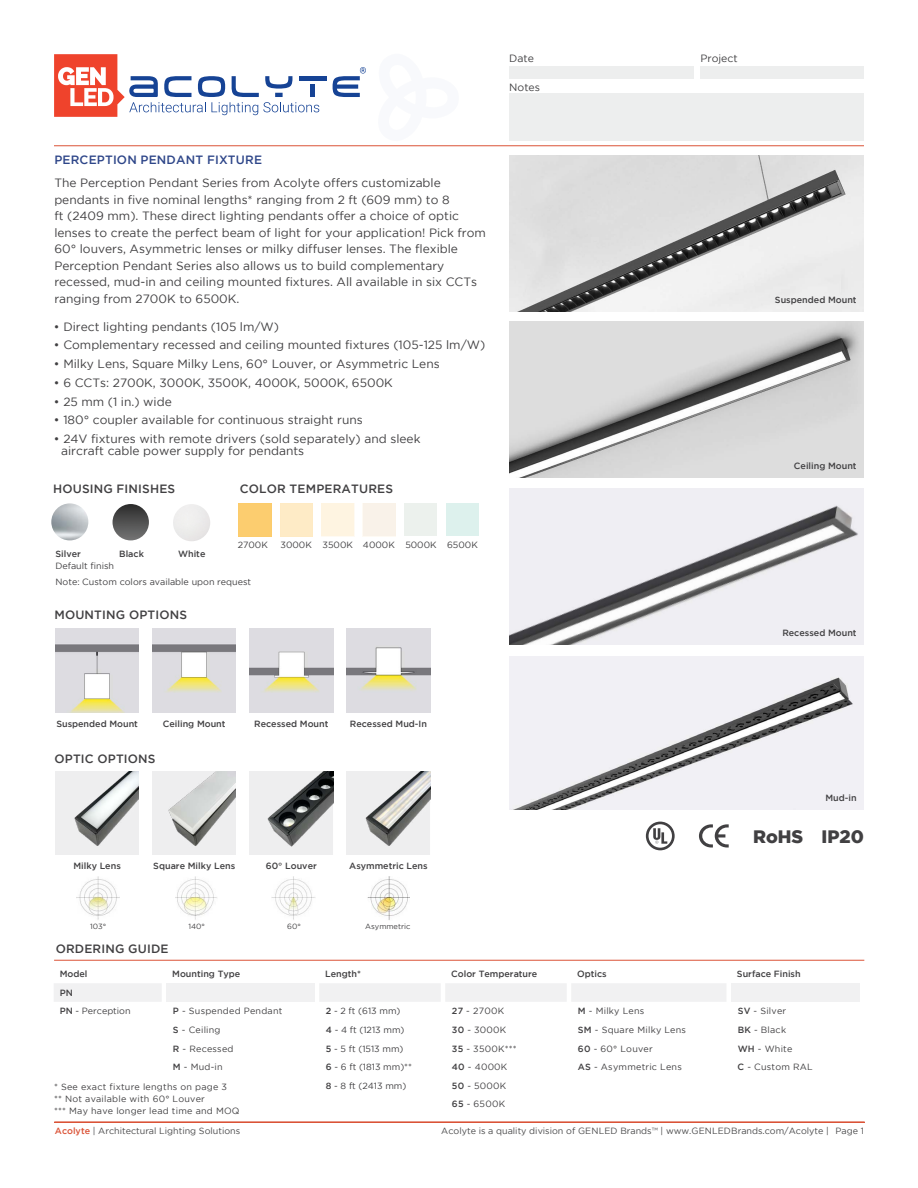
<style>
.page{position:relative;width:918px;height:1188px;background:#fff}
.page>*{position:absolute;margin:0;border:0;box-sizing:border-box;transform-origin:0 0}
.t1{font:900 18px "Gotham";color:#414042}
.t2{font:12px/16.5px "Gotham";color:#414042}
.t3{font:500 12px "Gotham";letter-spacing:.015em;color:#414042}
.t4{font:500 12px "Gotham";letter-spacing:.015em;color:#2e4689}
.t5{font:10.5px "Gotham";color:#414042}
.t6{font:9px/12px "Gotham";letter-spacing:.025em;color:#414042}
.t7{font:500 9px "Gotham";color:#414042}
.t8{font:9px "Gotham";color:#4a4a4b}
.t9{font:9px/18.6px "Gotham";color:#414042}
.t10{font:7.5px "Gotham";color:#414042}
.s1{font-weight:500}
.s2{font-weight:500;color:#db5337}
.s3{color:#58595b}
</style>
<div class="page">
<div style="left:509px;top:66px;width:185px;height:12px;background:#edeeee"></div>
<div style="left:700px;top:66px;width:164px;height:12px;background:#edeeee"></div>
<div style="left:509px;top:93px;width:355px;height:47px;background:#edeeee"></div>
<hr style="left:54px;top:146px;width:810px;height:1px;background:#db5336">
<svg style="left:54px;top:54px;width:265px;height:63px"></svg>
<div style="left:310px;top:85px;width:5px;height:12px;background:#164395"></div>
<hr style="left:299px;top:76px;width:27px;height:4px;background:#164395">
<svg style="left:333px;top:67px;width:33px;height:30px"></svg>
<hr style="left:54px;top:1122px;width:811px;height:1px;background:#db5337">
<img style="left:113px;top:504px;width:36px;height:36px;border-radius:18px">
<img style="left:51px;top:503px;width:37px;height:37px;border-radius:19px">
<img style="left:153px;top:629px;width:83px;height:83px">
<img style="left:55px;top:629px;width:84px;height:83px">
<img style="left:250px;top:629px;width:83px;height:83px">
<img style="left:347px;top:629px;width:83px;height:83px">
<svg style="left:699px;top:824px;width:30px;height:24px"></svg>
<svg style="left:646px;top:822px;width:29px;height:28px"></svg>
<img style="left:509px;top:155px;width:355px;height:156px">
<img style="left:509px;top:322px;width:355px;height:156px">
<img style="left:509px;top:489px;width:355px;height:156px">
<img style="left:509px;top:656px;width:355px;height:154px">
<img style="left:272px;top:876px;width:43px;height:44px">
<img style="left:367px;top:876px;width:42px;height:44px">
<img style="left:175px;top:876px;width:42px;height:44px">
<img style="left:76px;top:876px;width:44px;height:44px">
<img style="left:153px;top:771px;width:83px;height:83px">
<img style="left:55px;top:771px;width:84px;height:83px">
<img style="left:250px;top:771px;width:83px;height:83px">
<img style="left:347px;top:771px;width:83px;height:83px">
<hr style="left:54px;top:960px;width:810px;height:1px;background:#db5336">
<div style="left:54px;top:983px;width:672px;height:19px;background:#f1f1f2"></div>
<div style="left:731px;top:983px;width:128px;height:19px;background:#f1f1f2"></div>
<div style="left:404px;top:504px;width:33px;height:32px;background:#ecf1ed"></div>
<div style="left:446px;top:504px;width:32px;height:32px;background:#ddf1ed"></div>
<p class="t5" style="left:509px;top:53px;width:26px">Date</p>
<p class="t5" style="left:509px;top:82px;width:32px">Notes</p>
<p class="t4" style="left:54px;top:153px;width:209px">PERCEPTION PENDANT FIXTURE</p>
<p class="t2" style="left:54px;top:175px;width:433px">The Perception Pendant Series from Acolyte offers customizable pendants in five nominal lengths* ranging from 2 ft (609 mm) to 8<br>ft (2409 mm). These direct lighting pendants offer a choice of optic lenses to create the perfect beam of light for your application! Pick from 60° louvers, Asymmetric lenses or milky diffuser lenses. The flexible Perception Pendant Series also allows us to build complementary recessed, mud-in and ceiling mounted fixtures. All available in six CCTs ranging from 2700K to 6500K.</p>
<p class="t2" style="left:54px;top:318px;width:227px">• Direct lighting pendants (105 lm/W)</p>
<p class="t2" style="left:54px;top:337px;width:433px">• Complementary recessed and ceiling mounted fixtures (105-125 lm/W)</p>
<p class="t2" style="left:54px;top:355px;width:387px">• Milky Lens, Square Milky Lens, 60° Louver, or Asymmetric Lens</p>
<p class="t2" style="left:54px;top:374px;width:340px">• 6 CCTs: 2700K, 3000K, 3500K, 4000K, 5000K, 6500K</p>
<p class="t2" style="left:54px;top:393px;width:119px">• 25 mm (1 in.) wide</p>
<p class="t2" style="left:54px;top:412px;width:310px">• 180° coupler available for continuous straight runs</p>
<p class="t2" style="left:61px;top:433px;width:361px;line-height:12px;text-indent:-7px">• 24V fixtures with remote drivers (sold separately) and sleek aircraft cable power supply for pendants</p>
<p class="t3" style="left:53px;top:482px;width:124px">HOUSING FINISHES</p>
<p class="t3" style="left:240px;top:482px;width:155px">COLOR TEMPERATURES</p>
<p class="t6" style="left:238px;top:538px;width:32px">2700K</p>
<p class="t9" style="left:281px;top:535px;width:199px">3000K 3500K 4000K 5000K 6500K</p>
<p class="t7" style="left:119px;top:549px;width:26px">Black</p>
<p class="t7" style="left:178px;top:549px;width:29px">White</p>
<p class="t9" style="left:55px;top:572px;width:197px">Note: Custom colors available upon request</p>
<p class="t3" style="left:54px;top:608px;width:134px">MOUNTING OPTIONS</p>
<p class="t7" style="left:55px;top:549px;width:27px">Silver</p>
<p class="t9" style="left:55px;top:556px;width:60px">Default finish</p>
<p class="t7" style="left:56px;top:719px;width:83px">Suspended Mount</p>
<p class="t7" style="left:163px;top:719px;width:64px">Ceiling Mount</p>
<p class="t7" style="left:254px;top:719px;width:76px">Recessed Mount</p>
<p class="t7" style="left:350px;top:719px;width:79px">Recessed Mud-In</p>
<p class="t3" style="left:54px;top:752px;width:103px">OPTIC OPTIONS</p>
<p class="t7" style="left:73px;top:861px;width:49px">Milky Lens</p>
<p class="t7" style="left:153px;top:861px;width:83px">Square Milky Lens</p>
<p class="t7" style="left:266px;top:861px;width:52px">60° Louver</p>
<p class="t7" style="left:349px;top:861px;width:80px">Asymmetric Lens</p>
<p class="t10" style="left:90px;top:922px;width:18px">103°</p>
<p class="t10" style="left:188px;top:922px;width:18px">140°</p>
<p class="t10" style="left:287px;top:922px;width:15px">60°</p>
<p class="t10" style="left:365px;top:922px;width:47px">Asymmetric</p>
<p class="t5" style="left:700px;top:53px;width:39px">Project</p>
<p class="t7" style="left:775px;top:294px;width:83px">Suspended Mount</p>
<p class="t7" style="left:794px;top:461px;width:64px">Ceiling Mount</p>
<p class="t7" style="left:782px;top:628px;width:76px">Recessed Mount</p>
<p class="t7" style="left:825px;top:793px;width:33px">Mud-in</p>
<h1 class="t1" style="left:753px;top:826px;width:112px">RoHS IP20</h1>
<p class="t3" style="left:56px;top:942px;width:115px">ORDERING GUIDE</p>
<p class="t7" style="left:60px;top:969px;width:29px">Model</p>
<p class="t7" style="left:172px;top:969px;width:70px">Mounting Type</p>
<p class="t7" style="left:325px;top:969px;width:37px">Length*</p>
<p class="t7" style="left:451px;top:969px;width:88px">Color Temperature</p>
<p class="t7" style="left:577px;top:969px;width:31px">Optics</p>
<p class="t7" style="left:737px;top:969px;width:65px">Surface Finish</p>
<p class="t9" style="left:60px;top:983px;width:72px"><span class="s1">PN<br>PN</span> - Perception</p>
<p class="t6" style="left:173px;top:1005px;width:111px"><span class="s1">P</span> - Suspended Pendant</p>
<p class="t6" style="left:326px;top:1005px;width:76px"><span class="s1">2</span> - 2 ft (613 mm)</p>
<p class="t6" style="left:452px;top:1005px;width:54px"><span class="s1">27</span> - 2700K</p>
<p class="t6" style="left:578px;top:1005px;width:68px"><span class="s1">M</span> - Milky Lens</p>
<p class="t6" style="left:738px;top:1005px;width:50px"><span class="s1">SV</span> - Silver</p>
<p class="t6" style="left:173px;top:1024px;width:49px"><span class="s1">S</span> - Ceiling</p>
<p class="t6" style="left:326px;top:1024px;width:80px"><span class="s1">4</span> - 4 ft (1213 mm)</p>
<p class="t6" style="left:452px;top:1024px;width:56px"><span class="s1">30</span> - 3000K</p>
<p class="t6" style="left:578px;top:1024px;width:110px"><span class="s1">SM</span> - Square Milky Lens</p>
<p class="t6" style="left:738px;top:1024px;width:50px"><span class="s1">BK</span> - Black</p>
<p class="t6" style="left:173px;top:1042px;width:62px"><span class="s1">R</span> - Recessed</p>
<p class="t6" style="left:326px;top:1042px;width:79px"><span class="s1">5</span> - 5 ft (1513 mm)</p>
<p class="t6" style="left:452px;top:1042px;width:66px"><span class="s1">35</span> - 3500K***</p>
<p class="t6" style="left:578px;top:1042px;width:76px"><span class="s1">60</span> - 60° Louver</p>
<p class="t6" style="left:738px;top:1042px;width:56px"><span class="s1">WH</span> - White</p>
<p class="t6" style="left:173px;top:1061px;width:51px"><span class="s1">M</span> - Mud-in</p>
<p class="t6" style="left:326px;top:1061px;width:88px"><span class="s1">6</span> - 6 ft (1813 mm)**</p>
<p class="t6" style="left:452px;top:1061px;width:57px"><span class="s1">40</span> - 4000K</p>
<p class="t6" style="left:578px;top:1061px;width:105px"><span class="s1">AS</span> - Asymmetric Lens</p>
<p class="t6" style="left:738px;top:1061px;width:77px"><span class="s1">C</span> - Custom RAL</p>
<p class="t6" style="left:326px;top:1079px;width:82px"><span class="s1">8</span> - 8 ft (2413 mm)</p>
<p class="t6" style="left:452px;top:1076px;width:56px;line-height:18.6px"><span class="s1">50</span> - 5000K<br><span class="s1">65</span> - 6500K</p>
<p class="t6" style="left:54px;top:1081px;width:187px">* See exact fixture lengths on page 3<br>** Not available with 60° Louver<br>*** May have longer lead time and MOQ</p>
<p class="t8" style="left:55px;top:1126px;width:187px"><span class="s2">Acolyte</span> | Architectural Lighting Solutions</p>
<p class="t8" style="left:441px;top:1126px;width:424px">Acolyte is a quality division of GENLED Brands<span class="s3">™</span> | www.GENLEDBrands.com/Acolyte | Page 1</p>
</div>
